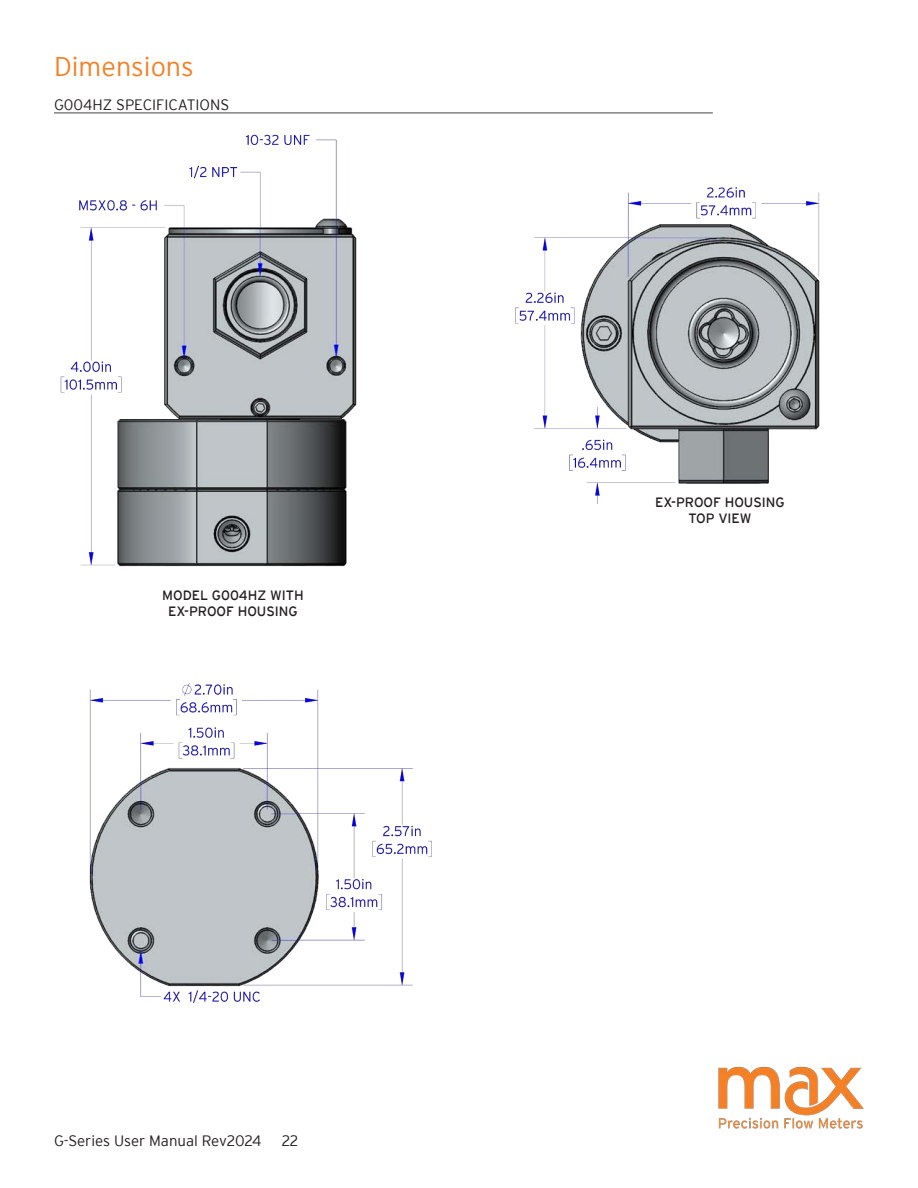
<style>
.page{position:relative;width:918px;height:1188px;background:#fff}
.page>*{position:absolute;margin:0;border:0;box-sizing:border-box;transform-origin:0 0}
.Model___spec_title{font:300 27px "Interstate";color:#f48026}
.spec_subheader_line{font:300 15px "Interstate";color:#231f20}
.t1{font:13.5px/16.2px "Interstate";color:#231f20;text-align:center}
</style>
<div class="page">
<img style="left:718px;top:1069px;width:146px;height:60px">
<hr style="left:54px;top:112px;width:659px;height:1px;background:#57585a">
<img style="left:89px;top:187px;width:772px;height:882px">
<div style="left:68px;top:163px;width:433px;height:441px;background:#fff"></div>
<img style="left:54px;top:112px;width:401px;height:497px">
<div style="left:457px;top:540px;width:433px;height:454px;background:#fff"></div>
<p class="Model___spec_title" style="left:54px;top:51px;width:141px">Dimensions</p>
<p class="spec_subheader_line" style="left:54px;top:96px;width:177px">G004HZ SPECIFICATIONS</p>
<p class="t1" style="left:162px;top:587px;width:143px">MODEL G004HZ WITH<br>EX-PROOF HOUSING</p>
<p class="spec_subheader_line" style="left:54px;top:1132px;width:209px">G-Series User Manual Rev2024</p>
<p class="spec_subheader_line" style="left:282px;top:1132px;width:18px">22</p>
<p class="t1" style="left:655px;top:494px;width:131px">EX-PROOF HOUSING<br>TOP VIEW</p>
</div>
